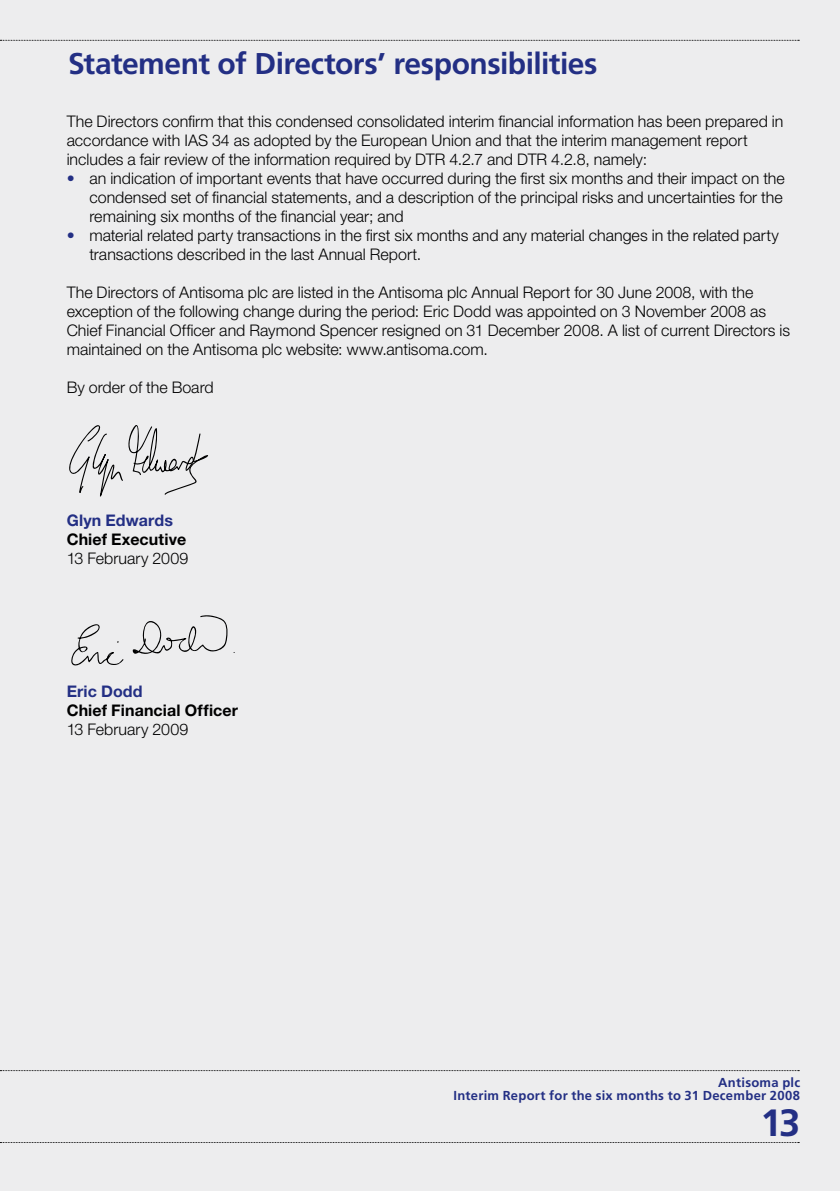
<style>
.page{position:relative;width:840px;height:1191px;background:#fff}
.page>*{position:absolute;margin:0;border:0;box-sizing:border-box;transform-origin:0 0}
.t1{font:700 38px "Frutiger LT Std";color:#232f84}
.t2{font:700 30px "Frutiger LT Std";letter-spacing:-.015em;color:#232f84}
.t3{font:300 16px/19px "Helvetica Neue LT Std";color:#000}
.t4{font:700 16px "Helvetica Neue LT Std";letter-spacing:.01em;color:#000}
.t5{font:700 16px "Helvetica Neue LT Std";letter-spacing:.01em;color:#232f84}
.t6{font:700 13px/13px "Frutiger LT Std";letter-spacing:.02em;color:#232f84;text-align:right}
.s1{color:#232f84}
</style>
<div class="page">
<div style="left:0;top:0;width:839px;height:1191px;background:#ededee"></div>
<svg style="left:132px;top:615px;width:95px;height:39px"></svg>
<svg style="left:71px;top:624px;width:53px;height:42px"></svg>
<svg style="left:69px;top:425px;width:139px;height:72px"></svg>
<svg style="left:0;top:40px;width:798px;height:1px"></svg>
<svg style="left:0;top:1070px;width:798px;height:1px"></svg>
<svg style="left:0;top:1142px;width:798px;height:1px"></svg>
<h2 class="t2" style="left:68px;top:45px;width:530px">Statement of Directors’ responsibilities</h2>
<p class="t3" style="left:67px;top:112px;width:717px">The Directors confirm that this condensed consolidated interim financial information has been prepared in accordance with IAS 34 as adopted by the European Union and that the interim management report includes a fair review of the information required by DTR 4.2.7 and DTR 4.2.8, namely:</p>
<p class="t3" style="left:89px;top:169px;width:696px;text-indent:-23px"><span class="s1">•</span> an indication of important events that have occurred during the first six months and their impact on the condensed set of financial statements, and a description of the principal risks and uncertainties for the remaining six months of the financial year; and</p>
<p class="t3" style="left:89px;top:226px;width:690px;text-indent:-23px"><span class="s1">•</span> material related party transactions in the first six months and any material changes in the related party transactions described in the last Annual Report.</p>
<p class="t3" style="left:67px;top:282px;width:724px">The Directors of Antisoma plc are listed in the Antisoma plc Annual Report for 30 June 2008, with the exception of the following change during the period: Eric Dodd was appointed on 3 November 2008 as Chief Financial Officer and Raymond Spencer resigned on 31 December 2008. A list of current Directors is maintained on the Antisoma plc website: www.antisoma.com.</p>
<p class="t3" style="left:67px;top:377px;width:148px">By order of the Board</p>
<p class="t5" style="left:67px;top:510px;width:108px">Glyn Edwards</p>
<p class="t4" style="left:67px;top:529px;width:121px">Chief Executive</p>
<p class="t3" style="left:67px;top:548px;width:123px">13 February 2009</p>
<p class="t5" style="left:67px;top:681px;width:77px">Eric Dodd</p>
<p class="t4" style="left:67px;top:700px;width:173px">Chief Financial Officer</p>
<p class="t3" style="left:67px;top:719px;width:123px">13 February 2009</p>
<p class="t6" style="left:453px;top:1075px;width:348px">Antisoma plc<br>Interim Report for the six months to 31 December 2008</p>
<h1 class="t1" style="left:760px;top:1100px;width:41px">13</h1>
</div>
